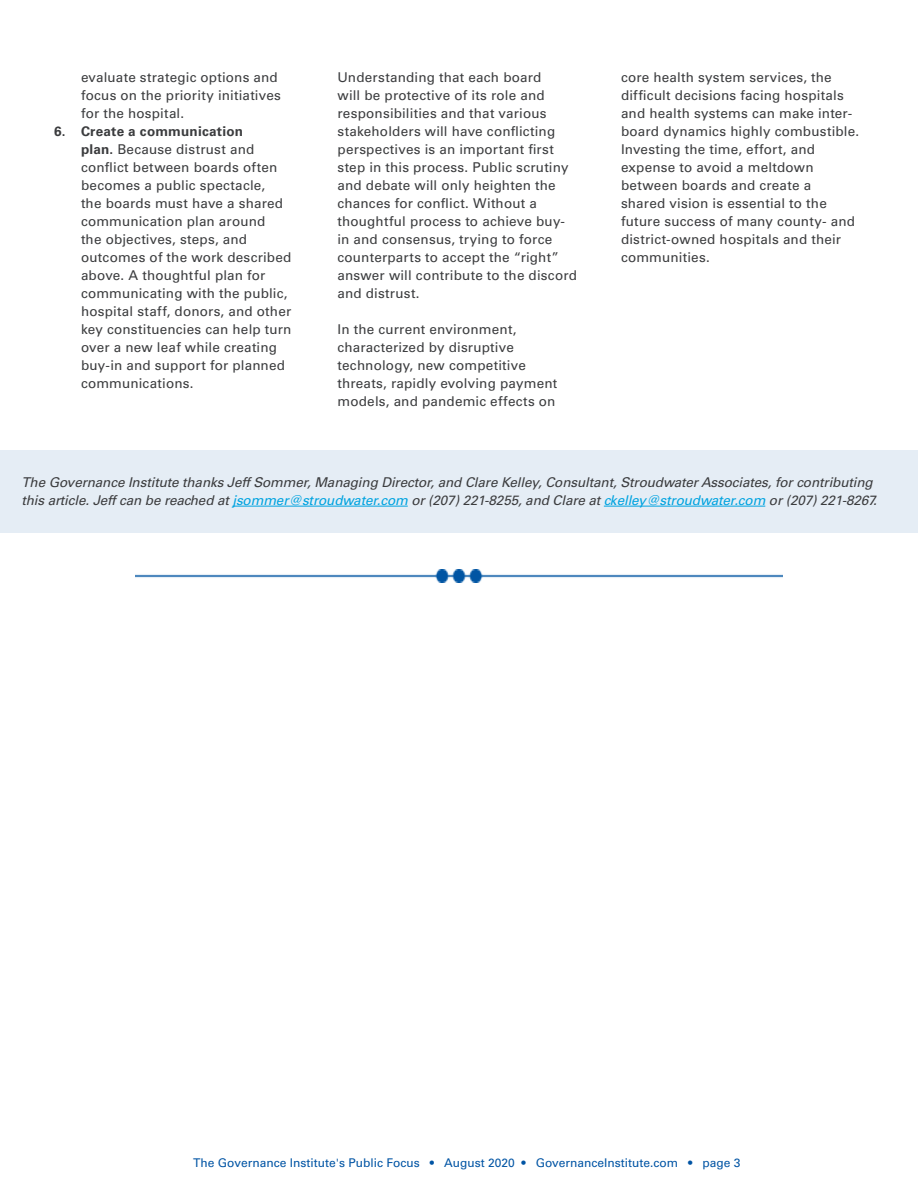
<style>
.page{position:relative;width:918px;height:1188px;background:#fff}
.page>*{position:absolute;margin:0;border:0;box-sizing:border-box;transform-origin:0 0}
.Bullet_points{font:13.5px/18px "Univers LT Std";letter-spacing:.015em;color:#3b3c3e}
.t1{font:italic 13.5px/18px "Univers LT Std";color:#3b3c3e}
.t2{font:12px "Univers LT Std";color:#0054a4}
.s1{font-weight:700}
.s2{color:#00a3e0}
</style>
<div class="page">
<div style="left:0;top:450px;width:918px;height:82px;background:#e5edf5"></div>
<hr style="left:232px;top:506px;width:176px;height:1px;background:#00a3e0">
<hr style="left:604px;top:506px;width:161px;height:1px;background:#00a3e0">
<img style="left:135px;top:570px;width:648px;height:12px">
<p class="Bullet_points" style="left:81px;top:68px;width:202px">evaluate strategic options and focus on the priority initiatives for the hospital.</p>
<p class="Bullet_points" style="left:81px;top:122px;width:212px;text-indent:-27px"><span class="s1">6. Create a communication<br>plan.</span> Because distrust and conflict between boards often becomes a public spectacle,<br>the boards must have a shared communication plan around<br>the objectives, steps, and outcomes of the work described above. A thoughtful plan for communicating with the public, hospital staff, donors, and other key constituencies can help turn over a new leaf while creating buy-in and support for planned communications.</p>
<p class="Bullet_points" style="left:338px;top:68px;width:241px">Understanding that each board<br>will be protective of its role and responsibilities and that various stakeholders will have conflicting perspectives is an important first step in this process. Public scrutiny and debate will only heighten the chances for conflict. Without a thoughtful process to achieve buy&shy;in and consensus, trying to force counterparts to accept the “right” answer will contribute to the discord and distrust.</p>
<p class="Bullet_points" style="left:338px;top:320px;width:221px">In the current environment, characterized by disruptive technology, new competitive threats, rapidly evolving payment models, and pandemic effects on</p>
<p class="Bullet_points" style="left:621px;top:68px;width:240px">core health system services, the difficult decisions facing hospitals and health systems can make inter&shy;board dynamics highly combustible.<br>Investing the time, effort, and expense to avoid a meltdown between boards and create a<br>shared vision is essential to the future success of many county- and district-owned hospitals and their communities.</p>
<p class="t1" style="left:21px;top:473px;width:860px">The Governance Institute thanksJeffSommer,Managing Director,and Clare Kelley,Consultant,StroudwaterAssociates,forcontributing thisarticle.Jeffcan be reached at<span class="s2">jsommer@stroudwater.com</span> or(207)221-8255,and Clare at<span class="s2">ckelley@stroudwater.com</span> or(207)221-8267.</p>
<p class="t2" style="left:193px;top:1156px;width:549px">The Governance Institute's Public Focus • August 2020 • GovernanceInstitute.com • page 3</p>
</div>
